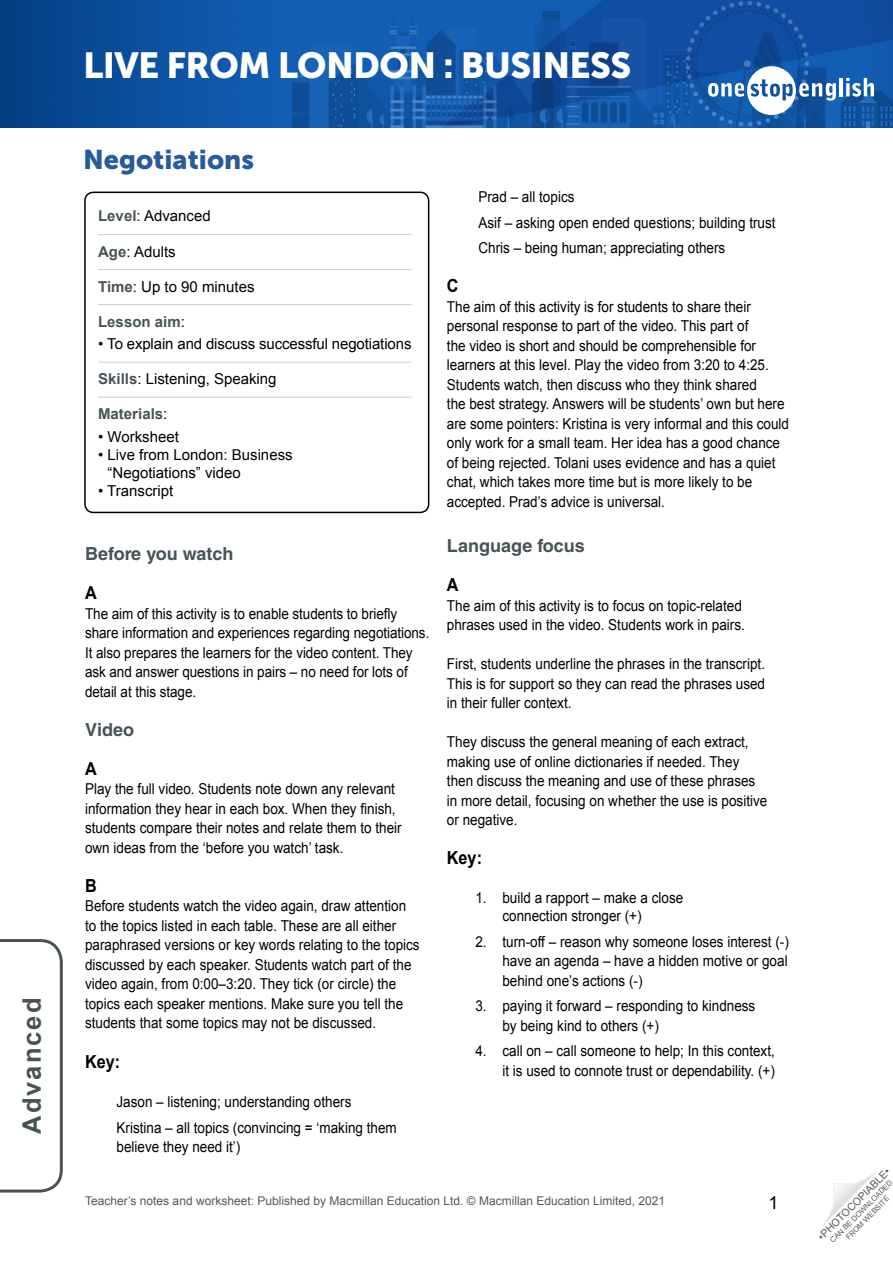
<style>
.page{position:relative;width:893px;height:1263px;background:#fff}
.page>*{position:absolute;margin:0;border:0;box-sizing:border-box;transform-origin:0 0}
.Article_Title{font:36px "Museo Sans 900";letter-spacing:-.015em;color:#fff}
.Article_Subtitle{font:27px "Museo Sans 900";color:#275b9b}
.t1{font:700 25.5px "Arial";letter-spacing:.08em;color:#485358}
.TN__Title{font:700 18px "Helvetica LT Std";color:#485358}
.TN__Body_alpha_text{font:700 18px "Arial";color:#000;scale:.9 1}
.TN__Body_text{font:700 18px "Arial";color:#000;scale:.9 1}
.TN__Body_Key_text{font:700 18px "Arial";color:#000;scale:.9 1}
.t2{font:18px "Arial";color:#000}
.TN__Body_text-2{font:15px/19.5px "Arial";color:#000;scale:.9 1}
.TN__Body_Key_text-2{font:15px/19.5px "Arial";color:#000;scale:.9 1}
.bullet{font:15px/18px "Arial";color:#000}
.box_text_runin{font:15px "Arial";color:#000}
.box_text_runin-2{font:700 15px "Arial";color:#485358}
.t3{font:12px "Arial";color:#575756}
.t4{font:10.5px "Arial";color:#575756}
.t5{font:7.5px/9px "Arial";color:#575756;text-align:center}
.s1{font-weight:700;color:#485358}
.s2{font-weight:400;color:#000}
</style>
<div class="page">
<svg style="left:822px;top:1171px;width:55px;height:55px"></svg>
<svg style="left:0;top:939px;width:63px;height:254px"></svg>
<img style="left:0;top:0;width:893px;height:128px">
<img style="left:293px;top:2px;width:600px;height:126px">
<svg style="left:708px;top:66px;width:128px;height:49px"></svg>
<hr style="left:839px;top:78px;width:4px;height:18px;background:#fff">
<svg style="left:846px;top:78px;width:28px;height:19px"></svg>
<hr style="left:98px;top:234px;width:313px;height:1px;background:#c7ced2">
<hr style="left:98px;top:269px;width:313px;height:1px;background:#c7ced2">
<hr style="left:98px;top:304px;width:313px;height:1px;background:#c7ced2">
<hr style="left:98px;top:362px;width:313px;height:1px;background:#c7ced2">
<hr style="left:98px;top:397px;width:313px;height:1px;background:#c7ced2">
<div style="left:84px;top:192px;width:345px;height:321px;border:2px solid #000;border-radius:9px"></div>
<h3 class="t1" style="left:15px;top:1134px;width:138px;rotate:-90deg">Advanced</h3>
<p class="Article_Title" style="left:83px;top:45px;width:550px">LIVE FROM LONDON : BUSINESS</p>
<p class="Article_Subtitle" style="left:83px;top:144px;width:173px">Negotiations</p>
<p class="box_text_runin" style="left:98px;top:206px;width:114px"><span class="s1">Level</span>: Advanced</p>
<p class="box_text_runin" style="left:98px;top:241px;width:79px"><span class="s1">Age</span>: Adults</p>
<p class="box_text_runin" style="left:98px;top:276px;width:158px"><span class="s1">Time</span>: Up to 90 minutes</p>
<p class="box_text_runin-2" style="left:98px;top:311px;width:88px">Lesson aim<span class="s2">:</span></p>
<p class="bullet" style="left:98px;top:335px;width:315px">• To explain and discuss successful negotiations</p>
<p class="box_text_runin" style="left:98px;top:369px;width:180px"><span class="s1">Skills</span>: Listening, Speaking</p>
<p class="box_text_runin-2" style="left:98px;top:404px;width:71px">Materials<span class="s2">:</span></p>
<p class="bullet" style="left:98px;top:427px;width:82px">• Worksheet</p>
<p class="bullet" style="left:108px;top:445px;width:187px;text-indent:-9px">• Live from London: Business “Negotiations” video</p>
<p class="bullet" style="left:98px;top:481px;width:77px">• Transcript</p>
<p class="TN__Title" style="left:85px;top:543px;width:150px">Before you watch</p>
<p class="TN__Body_alpha_text" style="left:85px;top:581px;width:14px">A</p>
<p class="TN__Body_text-2" style="left:85px;top:604px;width:384px">The aim of this activity is to enable students to briefly share information and experiences regarding negotiations.<br>It also prepares the learners for the video content. They ask and answer questions in pairs – no need for lots of detail at this stage.</p>
<p class="TN__Title" style="left:85px;top:718px;width:51px">Video</p>
<p class="TN__Body_alpha_text" style="left:85px;top:756px;width:14px">A</p>
<p class="TN__Body_text-2" style="left:85px;top:779px;width:353px">Play the full video. Students note down any relevant information they hear in each box. When they finish, students compare their notes and relate them to their own ideas from the ‘before you watch’ task.</p>
<p class="TN__Body_alpha_text" style="left:85px;top:873px;width:14px">B</p>
<p class="TN__Body_text-2" style="left:85px;top:896px;width:373px">Before students watch the video again, draw attention to the topics listed in each table. These are all either paraphrased versions or key words relating to the topics discussed by each speaker. Students watch part of the video again, from 0:00–3:20. They tick (or circle) the topics each speaker mentions. Make sure you tell the students that some topics may not be discussed.</p>
<p class="TN__Body_Key_text" style="left:85px;top:1050px;width:41px">Key:</p>
<p class="TN__Body_Key_text-2" style="left:117px;top:1092px;width:262px">Jason – listening; understanding others</p>
<p class="TN__Body_Key_text-2" style="left:117px;top:1118px;width:313px">Kristina – all topics (convincing = ‘making them believe they need it’)</p>
<p class="TN__Body_Key_text-2" style="left:478px;top:187px;width:108px">Prad – all topics</p>
<p class="TN__Body_Key_text-2" style="left:478px;top:213px;width:332px">Asif – asking open ended questions; building trust</p>
<p class="TN__Body_Key_text-2" style="left:478px;top:238px;width:276px">Chris – being human; appreciating others</p>
<p class="TN__Body_alpha_text" style="left:447px;top:274px;width:14px">C</p>
<p class="TN__Body_text-2" style="left:447px;top:297px;width:382px">The aim of this activity is for students to share their personal response to part of the video. This part of<br>the video is short and should be comprehensible for learners at this level. Play the video from 3:20 to 4:25.<br>Students watch, then discuss who they think shared<br>the best strategy. Answers will be students’ own but here are some pointers: Kristina is very informal and this could only work for a small team. Her idea has a good chance of being rejected. Tolani uses evidence and has a quiet chat, which takes more time but is more likely to be accepted. Prad’s advice is universal.</p>
<p class="TN__Title" style="left:447px;top:535px;width:140px">Language focus</p>
<p class="TN__Body_alpha_text" style="left:447px;top:573px;width:14px">A</p>
<p class="TN__Body_text-2" style="left:447px;top:596px;width:332px">The aim of this activity is to focus on topic-related phrases used in the video. Students work in pairs.</p>
<p class="TN__Body_text-2" style="left:447px;top:655px;width:355px;text-align:justify">First, students underline the phrases in the transcript.<br>This is for support so they can read the phrases used in their fuller context.</p>
<p class="TN__Body_text-2" style="left:447px;top:733px;width:357px">They discuss the general meaning of each extract, making use of online dictionaries if needed. They then discuss the meaning and use of these phrases in more detail, focusing on whether the use is positive or negative.</p>
<p class="TN__Body_text" style="left:447px;top:846px;width:41px">Key:</p>
<p class="TN__Body_text-2" style="left:502px;top:889px;width:202px;line-height:18px;text-indent:-27px">1. build a rapport – make a close connection stronger (+)</p>
<p class="TN__Body_text-2" style="left:502px;top:932px;width:320px;text-align:justify;text-indent:-27px">2. turn-off – reason why someone loses interest (-) have an agenda – have a hidden motive or goal behind one’s actions (-)</p>
<p class="TN__Body_text-2" style="left:502px;top:997px;width:282px;text-indent:-27px">3. paying it forward – responding to kindness by being kind to others (+)</p>
<p class="TN__Body_text-2" style="left:475px;top:1042px;width:334px;text-align:right">4. call on – call someone to help; In this context, it is used to connote trust or dependability. (+)</p>
<p class="t3" style="left:85px;top:1193px;width:581px">Teacher’s notes and worksheet: Published by Macmillan Education Ltd. © Macmillan Education Limited, 2021</p>
<p class="t2" style="left:769px;top:1191px;width:12px">1</p>
<p class="t4" style="left:815px;top:1233px;width:99px;rotate:-45deg">•PHOTOCOPIABLE•</p>
<p class="t5" style="left:828px;top:1238px;width:86px;rotate:-45deg">CAN BE DOWNLOADED<br>FROM WEBSITE</p>
</div>
